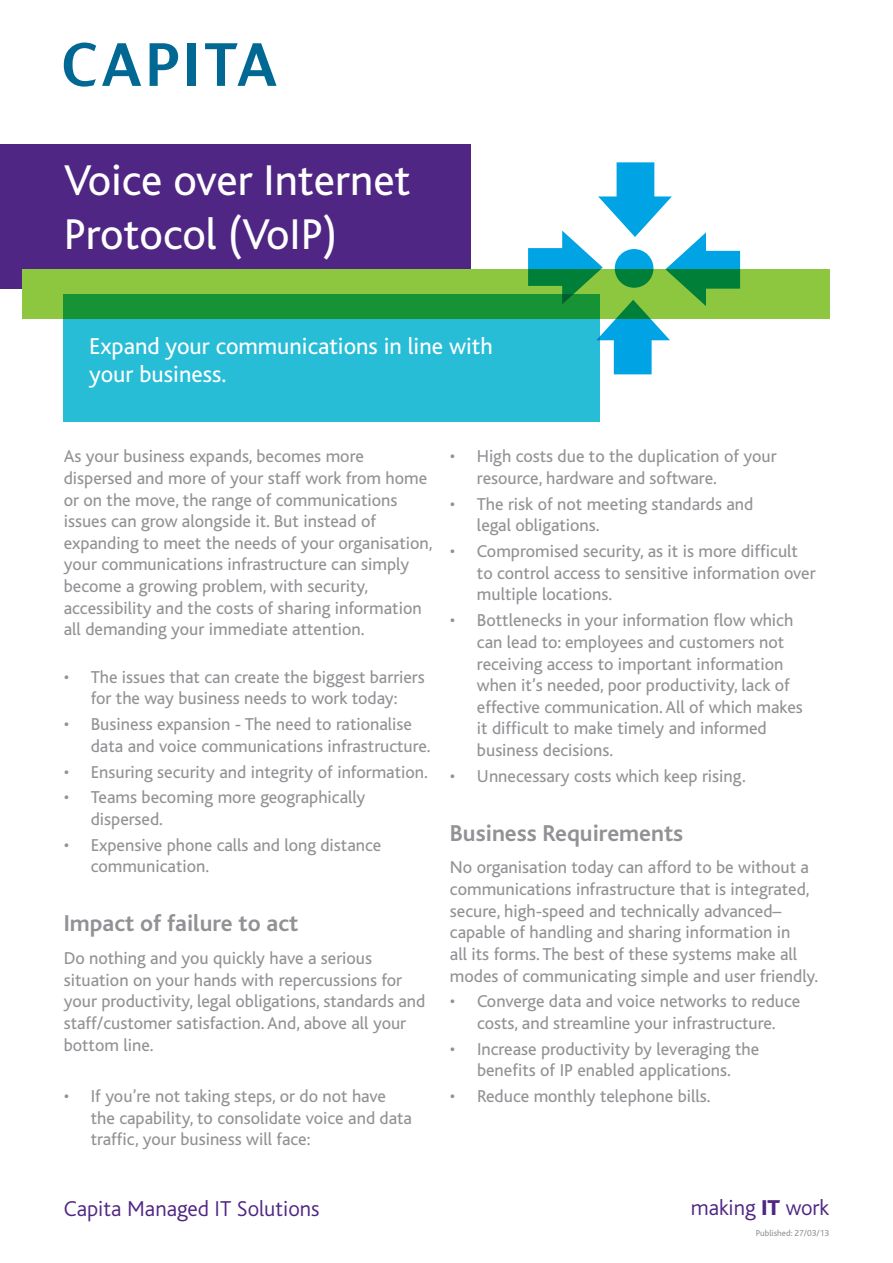
<style>
.page{position:relative;width:893px;height:1263px;background:#fff}
.page>*{position:absolute;margin:0;border:0;box-sizing:border-box;transform-origin:0 0}
.t1{font:45px/54px "Bliss";color:#fff}
.t2{font:24px/28.8px "Bliss";color:#fff}
.t3{font:700 24px "Bliss";color:#919295}
.t4{font:300 22.5px "Bliss";color:#4f2683}
.t5{font:18px/21.6px "Bliss";color:#919295}
.t6{font:9px "Bliss";color:#919295}
.s1{font-weight:800}
</style>
<div class="page">
<div style="left:0;top:145px;width:471px;height:144px;background:#4f2683"></div>
<svg style="left:150px;top:43px;width:28px;height:43px"></svg>
<div style="left:188px;top:43px;width:8px;height:43px;background:#006893"></div>
<svg style="left:64px;top:43px;width:32px;height:44px"></svg>
<svg style="left:102px;top:43px;width:39px;height:43px"></svg>
<svg style="left:205px;top:43px;width:72px;height:43px"></svg>
<div style="left:22px;top:269px;width:807px;height:50px;background:#8dc73f"></div>
<svg style="left:63px;top:294px;width:537px;height:128px;background:#24b5b9"></svg>
<svg style="left:528px;top:162px;width:212px;height:212px"></svg>
<svg style="left:615px;top:249px;width:38px;height:39px"></svg>
<h1 class="t1" style="left:64px;top:154px;width:348px">Voice over Internet<br>Protocol (VoIP)</h1>
<h2 class="t2" style="left:89px;top:332px;width:405px">Expand your communications in line with your business.</h2>
<p class="t5" style="left:64px;top:446px;width:370px">As your business expands, becomes more dispersed and more of your staff work from home or on the move, the range of communications issues can grow alongside it. But instead of expanding to meet the needs of your organisation, your communications infrastructure can simply become a growing problem, with security, accessibility and the costs of sharing information all demanding your immediate attention.</p>
<p class="t5" style="left:64px;top:666px;width:362px;text-align:center">• The issues that can create the biggest barriers for the way business needs to work today:</p>
<p class="t5" style="left:91px;top:714px;width:341px;text-indent:-27px">• Business expansion - The need to rationalise data and voice communications infrastructure.</p>
<p class="t5" style="left:64px;top:761px;width:366px">• Ensuring security and integrity of information.</p>
<p class="t5" style="left:91px;top:787px;width:276px;text-indent:-27px">• Teams becoming more geographically dispersed.</p>
<p class="t5" style="left:91px;top:834px;width:292px;text-indent:-27px">• Expensive phone calls and long distance communication.</p>
<h2 class="t3" style="left:64px;top:911px;width:236px">Impact of failure to act</h2>
<p class="t5" style="left:64px;top:948px;width:363px">Do nothing and you quickly have a serious situation on your hands with repercussions for your productivity, legal obligations, standards and staff/customer satisfaction. And, above all your bottom line.</p>
<p class="t5" style="left:91px;top:1086px;width:323px;text-indent:-27px">• If you’re not taking steps, or do not have the capability, to consolidate voice and data traffic, your business will face:</p>
<p class="t5" style="left:477px;top:446px;width:301px;text-indent:-27px">• High costs due to the duplication of your resource, hardware and software.</p>
<p class="t5" style="left:477px;top:493px;width:278px;text-indent:-27px">• The risk of not meeting standards and legal obligations.</p>
<p class="t5" style="left:477px;top:541px;width:340px;text-indent:-27px">• Compromised security, as it is more difficult to control access to sensitive information over multiple locations.</p>
<p class="t5" style="left:477px;top:610px;width:327px;text-indent:-27px">• Bottlenecks in your information flow which can lead to: employees and customers not receiving access to important information when it’s needed, poor productivity, lack of effective communication. All of which makes it difficult to make timely and informed business decisions.</p>
<p class="t5" style="left:450px;top:765px;width:297px">• Unnecessary costs which keep rising.</p>
<h2 class="t3" style="left:450px;top:820px;width:235px">Business Requirements</h2>
<p class="t5" style="left:450px;top:857px;width:370px">No organisation today can afford to be without a communications infrastructure that is integrated, secure, high-speed and technically advanced– capable of handling and sharing information in<br>all its forms. The best of these systems make all modes of communicating simple and user friendly.</p>
<p class="t5" style="left:450px;top:991px;width:352px;text-align:center">• Converge data and voice networks to reduce costs, and streamline your infrastructure.</p>
<p class="t5" style="left:450px;top:1038px;width:311px;text-align:center">• Increase productivity by leveraging the benefits of IP enabled applications.</p>
<p class="t5" style="left:450px;top:1086px;width:262px">• Reduce monthly telephone bills.</p>
<p class="t4" style="left:64px;top:1197px;width:257px">Capita Managed IT Solutions</p>
<p class="t4" style="left:691px;top:1196px;width:140px">making <span class="s1">IT</span> work</p>
<p class="t6" style="left:756px;top:1228px;width:75px">Published: 27/03/13</p>
</div>
